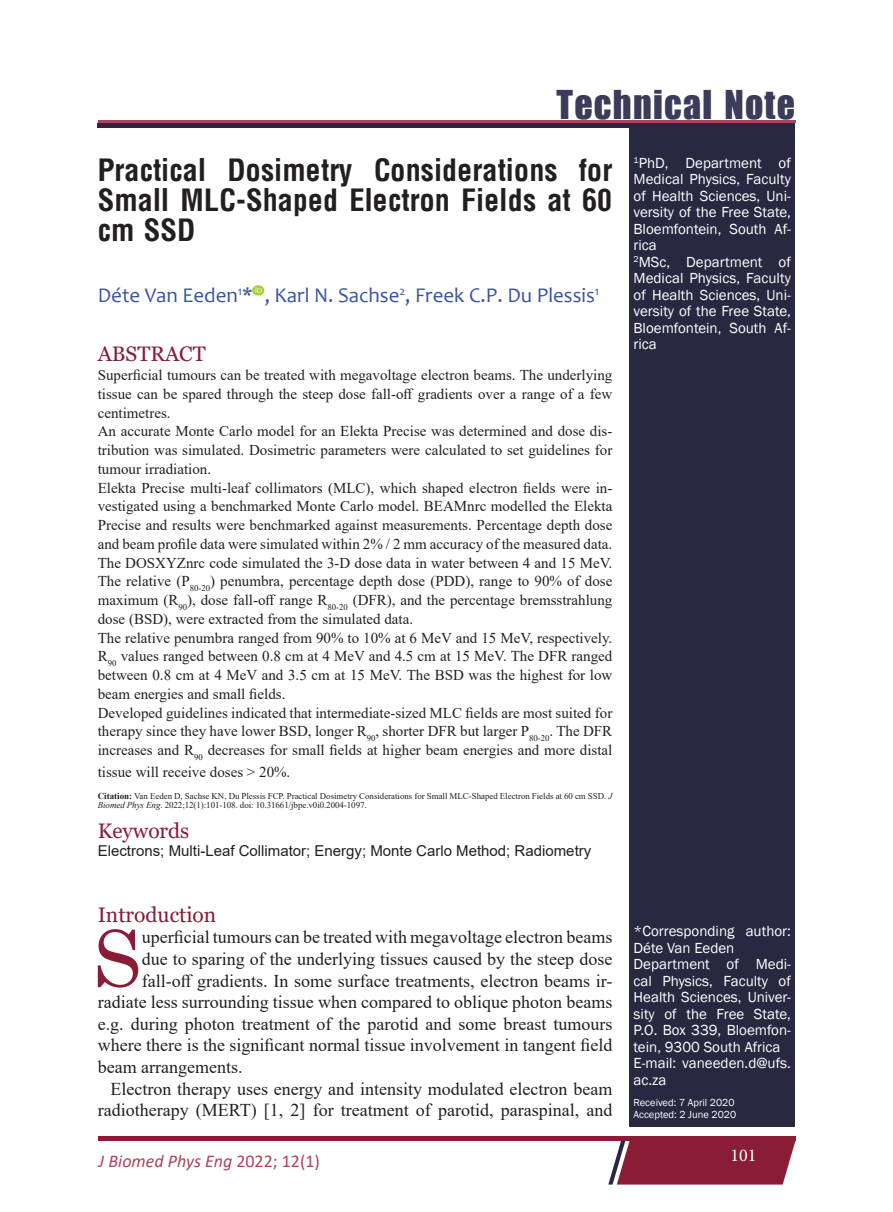
<style>
.page{position:relative;width:893px;height:1212px;background:#fff}
.page>*{position:absolute;margin:0;border:0;box-sizing:border-box;transform-origin:0 0}
.First_Paragraph{font:77.85px "Century Schoolbook";color:#881d35}
.Type_of_Article{font:40.5px "Billboard";letter-spacing:.03em;color:#3a3c5a}
.t1{font:700 30px/30px "Arena Condensed";color:#231f20;text-align:justify}
.AUTHOR{font:21px "Candara";color:#3a53a3}
.Heading{font:21px "Georgia";color:#881d35}
.Structured_Abstract{font:21px "Georgia";color:#881d35}
.First_Paragraph-2{font:18px "Times New Roman";color:#231f20}
.Body{font:18px/21.6px "Times New Roman";color:#231f20;text-align:right}
.t2{font:italic 18px "Calibri";color:#ad445b}
.t3{font:18px "Minion Pro";color:#fff}
.First_Paragraph-3{font:15px/18.8px "Times New Roman";color:#231f20;text-align:justify}
.Affiliation{font:15px/16.5px "Franklin Gothic";color:#fff;text-align:justify}
.Keywords{font:15px "Arial";color:#231f20}
.Affiliation-2{font:10.5px "Franklin Gothic";color:#fff}
.Structured_Abstract-2{font:9px "Times New Roman";letter-spacing:-.01em;color:#231f20}
.Structured_Abstract-3{font:8.85px "Times New Roman";color:#231f20}
.s1{font-weight:700;font-size:9px}
.s2{font-size:9px}
.s3{font-style:italic;font-size:9px}
.s4{font-style:italic}
.s5{font-style:normal}
</style>
<div class="page">
<div style="left:98px;top:1136px;width:697px;height:5px;background:#881d35"></div>
<svg style="left:608px;top:1141px;width:187px;height:43px;background:#903147"></svg>
<hr style="left:98px;top:120px;width:698px;height:2px;background:#ad445b">
<div style="left:629px;top:126px;width:166px;height:1001px;background:#292841"></div>
<div style="left:98px;top:123px;width:697px;height:5px;background:#292841"></div>
<svg style="left:253px;top:286px;width:12px;height:9px"></svg>
<p class="Type_of_Article" style="left:557px;top:83px;width:240px">Technical Note</p>
<p class="t1" style="left:98px;top:155px;width:516px">Practical Dosimetry Considerations for Small MLC-Shaped Electron Fields at 60 cm SSD</p>
<p class="AUTHOR" style="left:98px;top:282px;width:503px">Déte Van Eeden<sup>1</sup>* , Karl N. Sachse<sup>2</sup>, Freek C.P. Du Plessis<sup>1</sup></p>
<p class="Heading" style="left:98px;top:341px;width:109px">ABSTRACT</p>
<p class="First_Paragraph-3" style="left:98px;top:365px;width:516px">Superficial tumours can be treated with megavoltage electron beams. The underlying tissue can be spared through the steep dose fall-off gradients over a range of a few centimetres.</p>
<p class="First_Paragraph-3" style="left:98px;top:421px;width:516px">An accurate Monte Carlo model for an Elekta Precise was determined and dose dis&shy;tribution was simulated. Dosimetric parameters were calculated to set guidelines for tumour irradiation.</p>
<p class="First_Paragraph-3" style="left:98px;top:478px;width:516px">Elekta Precise multi-leaf collimators (MLC), which shaped electron fields were in&shy;vestigated using a benchmarked Monte Carlo model. BEAMnrc modelled the Elekta Precise and results were benchmarked against measurements. Percentage depth dose and beam profile data were simulated within 2% / 2 mm accuracy of the measured data.<br>The DOSXYZnrc code simulated the 3-D dose data in water between 4 and 15 MeV.<br>The relative (P<sub>80-20</sub>) penumbra, percentage depth dose (PDD), range to 90% of dose maximum (R<sub>90</sub>), dose fall-off range R<sub>80-20</sub> (DFR), and the percentage bremsstrahlung dose (BSD), were extracted from the simulated data.</p>
<p class="First_Paragraph-3" style="left:98px;top:628px;width:516px">The relative penumbra ranged from 90% to 10% at 6 MeV and 15 MeV, respectively.<br>R<sub>90</sub> values ranged between 0.8 cm at 4 MeV and 4.5 cm at 15 MeV. The DFR ranged between 0.8 cm at 4 MeV and 3.5 cm at 15 MeV. The BSD was the highest for low beam energies and small fields.</p>
<p class="First_Paragraph-3" style="left:98px;top:703px;width:516px">Developed guidelines indicated that intermediate-sized MLC fields are most suited for therapy since they have lower BSD, longer R<sub>90</sub>, shorter DFR but larger P<sub>80-20</sub>. The DFR increases and R<sub>90</sub> decreases for small fields at higher beam energies and more distal</p>
<p class="First_Paragraph-3" style="left:98px;top:762px;width:194px">tissue will receive doses &gt; 20%.</p>
<p class="Structured_Abstract-3" style="left:98px;top:790px;width:516px"><span class="s1">Citation:</span> Van Eeden D, Sachse KN, Du Plessis FCP. Practical Dosimetry Considerations for Small MLC-Shaped Electron Fields at 60 cm SSD<span class="s2">.</span> <span class="s3">J</span></p>
<p class="Structured_Abstract-2" style="left:98px;top:799px;width:270px"><span class="s4">Biomed Phys Eng</span>. 2022;12(1):101-108. doi: 10.31661/jbpe.v0i0.2004-1097.</p>
<p class="Structured_Abstract" style="left:98px;top:817px;width:93px">Keywords</p>
<p class="Keywords" style="left:98px;top:840px;width:495px">Electrons; Multi-Leaf Collimator; Energy; Monte Carlo Method; Radiometry</p>
<p class="Heading" style="left:98px;top:902px;width:120px">Introduction</p>
<p class="First_Paragraph" style="left:93px;top:893px;width:51px">S</p>
<p class="First_Paragraph-2" style="left:142px;top:924px;width:472px">uperficial tumours can be treated with megavoltage electron beams</p>
<p class="First_Paragraph-2" style="left:142px;top:946px;width:472px">due to sparing of the underlying tissues caused by the steep dose</p>
<p class="First_Paragraph-2" style="left:142px;top:968px;width:472px">fall-off gradients. In some surface treatments, electron beams ir-</p>
<p class="First_Paragraph-2" style="left:98px;top:989px;width:516px">radiate less surrounding tissue when compared to oblique photon beams</p>
<p class="First_Paragraph-2" style="left:98px;top:1011px;width:516px">e.g. during photon treatment of the parotid and some breast tumours</p>
<p class="First_Paragraph-2" style="left:98px;top:1032px;width:516px">where there is the significant normal tissue involvement in tangent field</p>
<p class="First_Paragraph-2" style="left:98px;top:1054px;width:146px">beam arrangements.</p>
<p class="Body" style="left:98px;top:1077px;width:516px">Electron therapy uses energy and intensity modulated electron beam radiotherapy (MERT) [1, 2] for treatment of parotid, paraspinal, and</p>
<p class="t2" style="left:99px;top:1148px;width:223px">J Biomed Phys Eng <span class="s5">2022; 12(1)</span></p>
<p class="Affiliation" style="left:634px;top:155px;width:159px"><sup>1</sup>PhD, Department of Medical Physics, Faculty of Health Sciences, Uni&shy;versity of the Free State, Bloemfontein, South Af&shy;rica</p>
<p class="Affiliation" style="left:634px;top:254px;width:159px"><sup>2</sup>MSc, Department of Medical Physics, Faculty of Health Sciences, Uni&shy;versity of the Free State, Bloemfontein, South Af&shy;rica</p>
<p class="Affiliation" style="left:634px;top:923px;width:159px">*Corresponding author:<br>Déte Van Eeden</p>
<p class="Affiliation" style="left:634px;top:956px;width:159px">Department of Medi&shy;cal Physics, Faculty of Health Sciences, Univer&shy;sity of the Free State, P.O. Box 339, Bloemfon&shy;tein, 9300 South Africa</p>
<p class="Affiliation" style="left:634px;top:1055px;width:159px">E-mail: vaneeden.d@ufs. ac.za</p>
<p class="Affiliation-2" style="left:634px;top:1096px;width:102px">Received: 7 April 2020</p>
<p class="Affiliation-2" style="left:634px;top:1108px;width:104px">Accepted: 2 June 2020</p>
<p class="t3" style="left:730px;top:1143px;width:27px">101</p>
</div>
